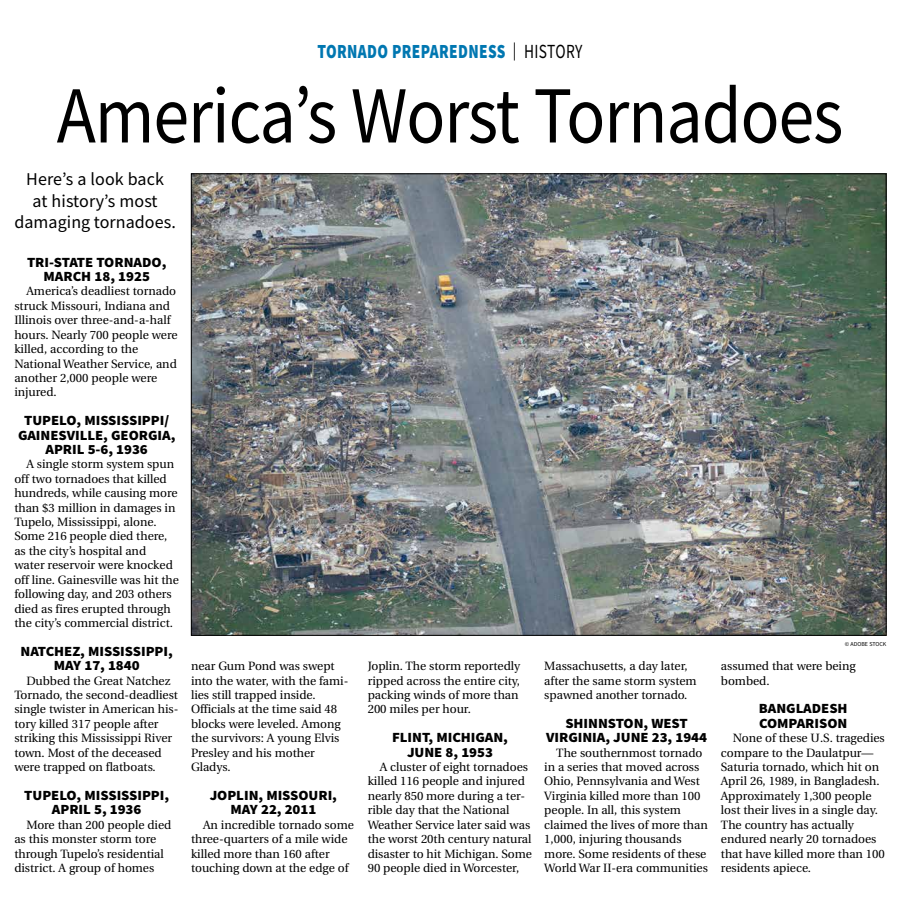
<style>
.page{position:relative;width:900px;height:908px;background:#fff}
.page>*{position:absolute;margin:0;border:0;box-sizing:border-box;transform-origin:0 0}
.t1{font:81px "Source Sans Pro";letter-spacing:-.015em;color:#000;scale:.89 1}
.t2{font:900 20px "Source Sans Pro";letter-spacing:.025em;color:#0077b1;scale:.77 1}
.t3{font:18px/21.6px "Source Sans Pro";letter-spacing:.005em;color:#000;text-align:center}
.t4{font:900 14px/14.4px "Source Sans Pro";letter-spacing:-.005em;color:#000;text-align:center;scale:1.05 1}
.t5{font:12px/14.4px "Utopia";letter-spacing:-.005em;color:#000}
.t6{font:6px "Source Sans Pro";color:#000}
.s1{font-weight:400;font-size:18px;color:#000}
.s2{font-weight:400;color:#000}
</style>
<div class="page">
<img style="left:193px;top:175px;width:691px;height:458px">
<h2 class="t2" style="left:317px;top:38px;width:346px">TORNADO PREPAREDNESS <span class="s1">|</span> <span class="s2">HISTORY</span></h2>
<h1 class="t1" style="left:57px;top:64px;width:885px">America’s Worst Tornadoes</h1>
<h3 class="t3" style="left:14px;top:168px;width:163px">Here’s a look back<br>at history’s most damaging tornadoes.</h3>
<p class="t4" style="left:27px;top:254px;width:134px">TRI-STATE TORNADO,<br>MARCH 18, 1925</p>
<p class="t5" style="left:14px;top:284px;width:165px;text-indent:12px">America’s deadliest tornado struck Missouri, Indiana and<br>Illinois over three-and-a-half hours. Nearly 700 people were killed, according to the<br>National Weather Service, and another 2,000 people were injured.</p>
<p class="t4" style="left:18px;top:413px;width:151px">TUPELO, MISSISSIPPI/<br>GAINESVILLE, GEORGIA,<br>APRIL 5-6, 1936</p>
<p class="t5" style="left:14px;top:457px;width:166px;text-indent:12px">A single storm system spun off two tornadoes that killed hundreds, while causing more than $3 million in damages in<br>Tupelo, Mississippi, alone.<br>Some 216 people died there, as the city’s hospital and water reservoir were knocked off line. Gainesville was hit the following day, and 203 others died as fires erupted through the city’s commercial district.</p>
<p class="t4" style="left:21px;top:643px;width:146px">NATCHEZ, MISSISSIPPI,<br>MAY 17, 1840</p>
<p class="t5" style="left:14px;top:673px;width:166px;text-indent:12px">Dubbed the Great Natchez<br>Tornado, the second-deadliest single twister in American his&shy;tory killed 317 people after striking this Mississippi River town. Most of the deceased were trapped on flatboats.</p>
<p class="t4" style="left:24px;top:787px;width:139px">TUPELO, MISSISSIPPI,<br>APRIL 5, 1936</p>
<p class="t5" style="left:14px;top:817px;width:158px;text-indent:12px">More than 200 people died as this monster storm tore through Tupelo’s residential district. A group of homes</p>
<p class="t5" style="left:191px;top:659px;width:159px">near Gum Pond was swept into the water, with the fami&shy;lies still trapped inside.<br>Officials at the time said 48 blocks were leveled. Among the survivors: A young Elvis<br>Presley and his mother<br>Gladys.</p>
<p class="t4" style="left:210px;top:787px;width:123px">JOPLIN, MISSOURI,<br>MAY 22, 2011</p>
<p class="t5" style="left:191px;top:817px;width:164px;text-indent:12px">An incredible tornado some three-quarters of a mile wide killed more than 160 after touching down at the edge of</p>
<p class="t5" style="left:368px;top:659px;width:154px">Joplin. The storm reportedly ripped across the entire city, packing winds of more than<br>200 miles per hour.</p>
<p class="t4" style="left:392px;top:730px;width:112px">FLINT, MICHIGAN,<br>JUNE 8, 1953</p>
<p class="t5" style="left:368px;top:759px;width:166px;text-indent:12px">A cluster of eight tornadoes killed 116 people and injured nearly 850 more during a ter&shy;rible day that the National<br>Weather Service later said was the worst 20th century natural disaster to hit Michigan. Some<br>90 people died in Worcester,</p>
<p class="t5" style="left:544px;top:659px;width:154px">Massachusetts, a day later, after the same storm system spawned another tornado.</p>
<p class="t4" style="left:546px;top:715px;width:155px">SHINNSTON, WEST<br>VIRGINIA, JUNE 23, 1944</p>
<p class="t5" style="left:544px;top:745px;width:165px;text-indent:12px">The southernmost tornado in a series that moved across<br>Ohio, Pennsylvania and West<br>Virginia killed more than 100 people. In all, this system claimed the lives of more than<br>1,000, injuring thousands more. Some residents of these<br>World War II-era communities</p>
<p class="t6" style="left:845px;top:640px;width:43px">© ADOBE STOCK</p>
<p class="t5" style="left:721px;top:659px;width:136px">assumed that were being bombed.</p>
<p class="t4" style="left:759px;top:701px;width:86px;text-align:left">BANGLADESH<br>COMPARISON</p>
<p class="t5" style="left:721px;top:731px;width:165px;text-indent:12px">None of these U.S. tragedies compare to the Daulatpur—<br>Saturia tornado, which hit on<br>April 26, 1989, in Bangladesh.<br>Approximately 1,300 people lost their lives in a single day.<br>The country has actually endured nearly 20 tornadoes that have killed more than 100 residents apiece.</p>
</div>
